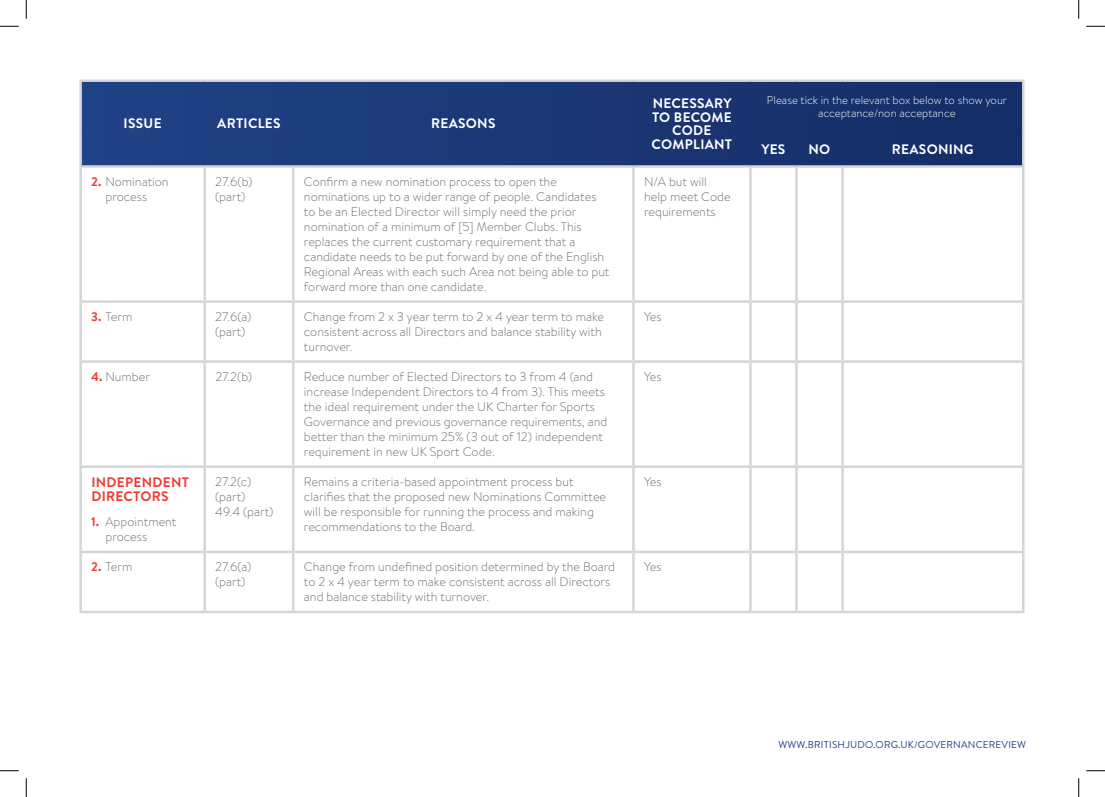
<style>
.page{position:relative;width:1105px;height:797px;background:#fff}
.page>*{position:absolute;margin:0;border:0;box-sizing:border-box;transform-origin:0 0}
.t1{font:700 13.75px/13.8px "Brandon Text";letter-spacing:.02em;color:#fff;text-align:center}
.t2{font:700 13.75px/13.8px "Brandon Text";letter-spacing:.02em;color:#ec3d38}
.t3{font:300 12.5px/15px "Brandon Text";color:#6c6d70}
.t4{font:300 11.25px/12.5px "Brandon Text";color:#fff;text-align:center}
.t5{font:10px "Brandon Text";letter-spacing:.02em;color:#204286}
.s1{font-weight:700;color:#ec3d38}
</style>
<div class="page">
<svg style="left:82px;top:82px;width:940px;height:83px;background:#1a3775"></svg>
<hr style="left:203px;top:168px;width:3px;height:132px;background:#d4d5d7">
<hr style="left:292px;top:168px;width:2px;height:132px;background:#d4d5d7">
<hr style="left:632px;top:168px;width:3px;height:132px;background:#d4d5d7">
<hr style="left:749px;top:168px;width:3px;height:132px;background:#d4d5d7">
<hr style="left:795px;top:168px;width:3px;height:132px;background:#d4d5d7">
<hr style="left:841px;top:168px;width:3px;height:132px;background:#d4d5d7">
<hr style="left:79px;top:303px;width:3px;height:57px;background:#d4d5d7">
<hr style="left:203px;top:303px;width:3px;height:57px;background:#d4d5d7">
<hr style="left:292px;top:303px;width:2px;height:57px;background:#d4d5d7">
<hr style="left:632px;top:303px;width:3px;height:57px;background:#d4d5d7">
<hr style="left:749px;top:303px;width:3px;height:57px;background:#d4d5d7">
<hr style="left:795px;top:303px;width:3px;height:57px;background:#d4d5d7">
<hr style="left:841px;top:303px;width:3px;height:57px;background:#d4d5d7">
<hr style="left:1022px;top:303px;width:2px;height:57px;background:#d4d5d7">
<hr style="left:79px;top:360px;width:126px;height:3px;background:#d4d5d7">
<hr style="left:79px;top:363px;width:3px;height:102px;background:#d4d5d7">
<hr style="left:205px;top:360px;width:88px;height:3px;background:#d4d5d7">
<hr style="left:203px;top:363px;width:3px;height:102px;background:#d4d5d7">
<hr style="left:293px;top:360px;width:340px;height:3px;background:#d4d5d7">
<hr style="left:292px;top:363px;width:2px;height:102px;background:#d4d5d7">
<hr style="left:633px;top:360px;width:117px;height:3px;background:#d4d5d7">
<hr style="left:632px;top:363px;width:3px;height:102px;background:#d4d5d7">
<hr style="left:750px;top:360px;width:46px;height:3px;background:#d4d5d7">
<hr style="left:749px;top:363px;width:3px;height:102px;background:#d4d5d7">
<hr style="left:796px;top:360px;width:46px;height:3px;background:#d4d5d7">
<hr style="left:795px;top:363px;width:3px;height:102px;background:#d4d5d7">
<hr style="left:842px;top:360px;width:182px;height:3px;background:#d4d5d7">
<hr style="left:841px;top:363px;width:3px;height:102px;background:#d4d5d7">
<hr style="left:1022px;top:363px;width:2px;height:102px;background:#d4d5d7">
<hr style="left:79px;top:465px;width:126px;height:3px;background:#d4d5d7">
<hr style="left:79px;top:468px;width:3px;height:82px;background:#d4d5d7">
<hr style="left:205px;top:465px;width:88px;height:3px;background:#d4d5d7">
<hr style="left:203px;top:468px;width:3px;height:82px;background:#d4d5d7">
<hr style="left:293px;top:465px;width:340px;height:3px;background:#d4d5d7">
<hr style="left:292px;top:468px;width:2px;height:82px;background:#d4d5d7">
<hr style="left:633px;top:465px;width:117px;height:3px;background:#d4d5d7">
<hr style="left:632px;top:468px;width:3px;height:82px;background:#d4d5d7">
<hr style="left:750px;top:465px;width:46px;height:3px;background:#d4d5d7">
<hr style="left:749px;top:468px;width:3px;height:82px;background:#d4d5d7">
<hr style="left:796px;top:465px;width:46px;height:3px;background:#d4d5d7">
<hr style="left:795px;top:468px;width:3px;height:82px;background:#d4d5d7">
<hr style="left:842px;top:465px;width:182px;height:3px;background:#d4d5d7">
<hr style="left:841px;top:468px;width:3px;height:82px;background:#d4d5d7">
<hr style="left:1022px;top:468px;width:2px;height:82px;background:#d4d5d7">
<hr style="left:79px;top:550px;width:126px;height:3px;background:#d4d5d7">
<hr style="left:79px;top:553px;width:3px;height:57px;background:#d4d5d7">
<hr style="left:205px;top:550px;width:88px;height:3px;background:#d4d5d7">
<hr style="left:203px;top:553px;width:3px;height:57px;background:#d4d5d7">
<hr style="left:293px;top:550px;width:340px;height:3px;background:#d4d5d7">
<hr style="left:292px;top:553px;width:2px;height:57px;background:#d4d5d7">
<hr style="left:633px;top:550px;width:117px;height:3px;background:#d4d5d7">
<hr style="left:632px;top:553px;width:3px;height:57px;background:#d4d5d7">
<hr style="left:750px;top:550px;width:46px;height:3px;background:#d4d5d7">
<hr style="left:749px;top:553px;width:3px;height:57px;background:#d4d5d7">
<hr style="left:796px;top:550px;width:46px;height:3px;background:#d4d5d7">
<hr style="left:795px;top:553px;width:3px;height:57px;background:#d4d5d7">
<hr style="left:842px;top:550px;width:182px;height:3px;background:#d4d5d7">
<hr style="left:841px;top:553px;width:3px;height:57px;background:#d4d5d7">
<hr style="left:1022px;top:553px;width:2px;height:57px;background:#d4d5d7">
<hr style="left:79px;top:610px;width:126px;height:3px;background:#d4d5d7">
<hr style="left:205px;top:610px;width:88px;height:3px;background:#d4d5d7">
<hr style="left:293px;top:610px;width:340px;height:3px;background:#d4d5d7">
<hr style="left:633px;top:610px;width:117px;height:3px;background:#d4d5d7">
<hr style="left:750px;top:610px;width:46px;height:3px;background:#d4d5d7">
<hr style="left:796px;top:610px;width:46px;height:3px;background:#d4d5d7">
<hr style="left:842px;top:610px;width:182px;height:3px;background:#d4d5d7">
<hr style="left:79px;top:79px;width:126px;height:3px;background:#d4d5d7">
<hr style="left:79px;top:82px;width:3px;height:51px;background:#d4d5d7">
<hr style="left:205px;top:79px;width:88px;height:3px;background:#d4d5d7">
<hr style="left:293px;top:79px;width:340px;height:3px;background:#d4d5d7">
<hr style="left:633px;top:79px;width:117px;height:3px;background:#d4d5d7">
<hr style="left:79px;top:133px;width:3px;height:32px;background:#d4d5d7">
<hr style="left:750px;top:79px;width:46px;height:3px;background:#d4d5d7">
<hr style="left:796px;top:79px;width:46px;height:3px;background:#d4d5d7">
<hr style="left:842px;top:79px;width:182px;height:3px;background:#d4d5d7">
<hr style="left:1022px;top:82px;width:2px;height:51px;background:#d4d5d7">
<hr style="left:1022px;top:133px;width:2px;height:32px;background:#d4d5d7">
<hr style="left:79px;top:168px;width:3px;height:132px;background:#d4d5d7">
<hr style="left:1022px;top:168px;width:2px;height:132px;background:#d4d5d7">
<hr style="left:79px;top:300px;width:126px;height:3px;background:#d4d5d7">
<hr style="left:205px;top:300px;width:88px;height:3px;background:#d4d5d7">
<hr style="left:293px;top:300px;width:340px;height:3px;background:#d4d5d7">
<hr style="left:633px;top:300px;width:117px;height:3px;background:#d4d5d7">
<hr style="left:750px;top:300px;width:46px;height:3px;background:#d4d5d7">
<hr style="left:796px;top:300px;width:46px;height:3px;background:#d4d5d7">
<hr style="left:842px;top:300px;width:182px;height:3px;background:#d4d5d7">
<hr style="left:79px;top:165px;width:126px;height:3px;background:#d4d5d7">
<hr style="left:205px;top:165px;width:88px;height:3px;background:#d4d5d7">
<hr style="left:293px;top:165px;width:340px;height:3px;background:#d4d5d7">
<hr style="left:633px;top:165px;width:117px;height:3px;background:#d4d5d7">
<hr style="left:750px;top:165px;width:46px;height:3px;background:#d4d5d7">
<hr style="left:796px;top:165px;width:46px;height:3px;background:#d4d5d7">
<hr style="left:842px;top:165px;width:182px;height:3px;background:#d4d5d7">
<svg style="left:0;top:25px;width:19px;height:2px"></svg>
<svg style="left:1086px;top:25px;width:19px;height:2px"></svg>
<svg style="left:0;top:770px;width:19px;height:1px"></svg>
<svg style="left:1086px;top:770px;width:19px;height:1px"></svg>
<svg style="left:25px;top:0;width:2px;height:19px"></svg>
<svg style="left:25px;top:778px;width:2px;height:19px"></svg>
<svg style="left:1078px;top:0;width:1px;height:19px"></svg>
<svg style="left:1078px;top:778px;width:1px;height:19px"></svg>
<p class="t1" style="left:124px;top:116px;width:39px">ISSUE</p>
<p class="t1" style="left:217px;top:116px;width:65px">ARTICLES</p>
<p class="t1" style="left:431px;top:116px;width:66px">REASONS</p>
<p class="t1" style="left:652px;top:96px;width:82px">NECESSARY<br>TO BECOME<br>CODE<br>COMPLIANT</p>
<p class="t4" style="left:767px;top:94px;width:242px">Please tick in the relevant box below to show your acceptance/non acceptance</p>
<p class="t1" style="left:761px;top:142px;width:26px">YES</p>
<p class="t1" style="left:808px;top:142px;width:23px">NO</p>
<p class="t1" style="left:892px;top:142px;width:83px">REASONING</p>
<p class="t3" style="left:91px;top:174px;width:79px;text-align:center"><span class="s1">2.</span> Nomination process</p>
<p class="t3" style="left:215px;top:174px;width:39px">27.6(b) (part)</p>
<p class="t3" style="left:304px;top:174px;width:307px">Confirm a new nomination process to open the nominations up to a wider range of people. Candidates to be an Elected Director will simply need the prior nomination of a minimum of [5] Member Clubs. This replaces the current customary requirement that a candidate needs to be put forward by one of the English Regional Areas with each such Area not being able to put forward more than one candidate.</p>
<p class="t3" style="left:644px;top:174px;width:88px">N/A but will help meet Code requirements</p>
<p class="t3" style="left:91px;top:309px;width:43px"><span class="s1">3.</span> Term</p>
<p class="t3" style="left:215px;top:309px;width:37px">27.6(a) (part)</p>
<p class="t3" style="left:304px;top:309px;width:302px">Change from 2 x 3 year term to 2 x 4 year term to make consistent across all Directors and balance stability with turnover.</p>
<p class="t3" style="left:644px;top:309px;width:19px">Yes</p>
<p class="t3" style="left:91px;top:369px;width:60px"><span class="s1">4.</span> Number</p>
<p class="t3" style="left:215px;top:369px;width:38px">27.2(b)</p>
<p class="t3" style="left:304px;top:369px;width:305px">Reduce number of Elected Directors to 3 from 4 (and increase Independent Directors to 4 from 3). This meets the ideal requirement under the UK Charter for Sports Governance and previous governance requirements, and better than the minimum 25% (3 out of 12) independent requirement in new UK Sport Code.</p>
<p class="t3" style="left:644px;top:369px;width:19px">Yes</p>
<p class="t2" style="left:91px;top:475px;width:99px">INDEPENDENT<br>DIRECTORS</p>
<p class="t3" style="left:105px;top:514px;width:73px;text-indent:-14px"><span class="s1">1.</span> Appointment process</p>
<p class="t3" style="left:215px;top:474px;width:60px">27.2(c) (part)<br>49.4 (part)</p>
<p class="t3" style="left:304px;top:474px;width:304px">Remains a criteria-based appointment process but clarifies that the proposed new Nominations Committee will be responsible for running the process and making recommendations to the Board.</p>
<p class="t3" style="left:644px;top:474px;width:19px">Yes</p>
<p class="t3" style="left:91px;top:559px;width:43px"><span class="s1">2.</span> Term</p>
<p class="t3" style="left:215px;top:559px;width:37px">27.6(a) (part)</p>
<p class="t3" style="left:304px;top:559px;width:313px">Change from undefined position determined by the Board to 2 x 4 year term to make consistent across all Directors and balance stability with turnover.</p>
<p class="t3" style="left:644px;top:559px;width:19px">Yes</p>
<p class="t5" style="left:778px;top:737px;width:249px">WWW.BRITISHJUDO.ORG.UK/GOVERNANCEREVIEW</p>
</div>
